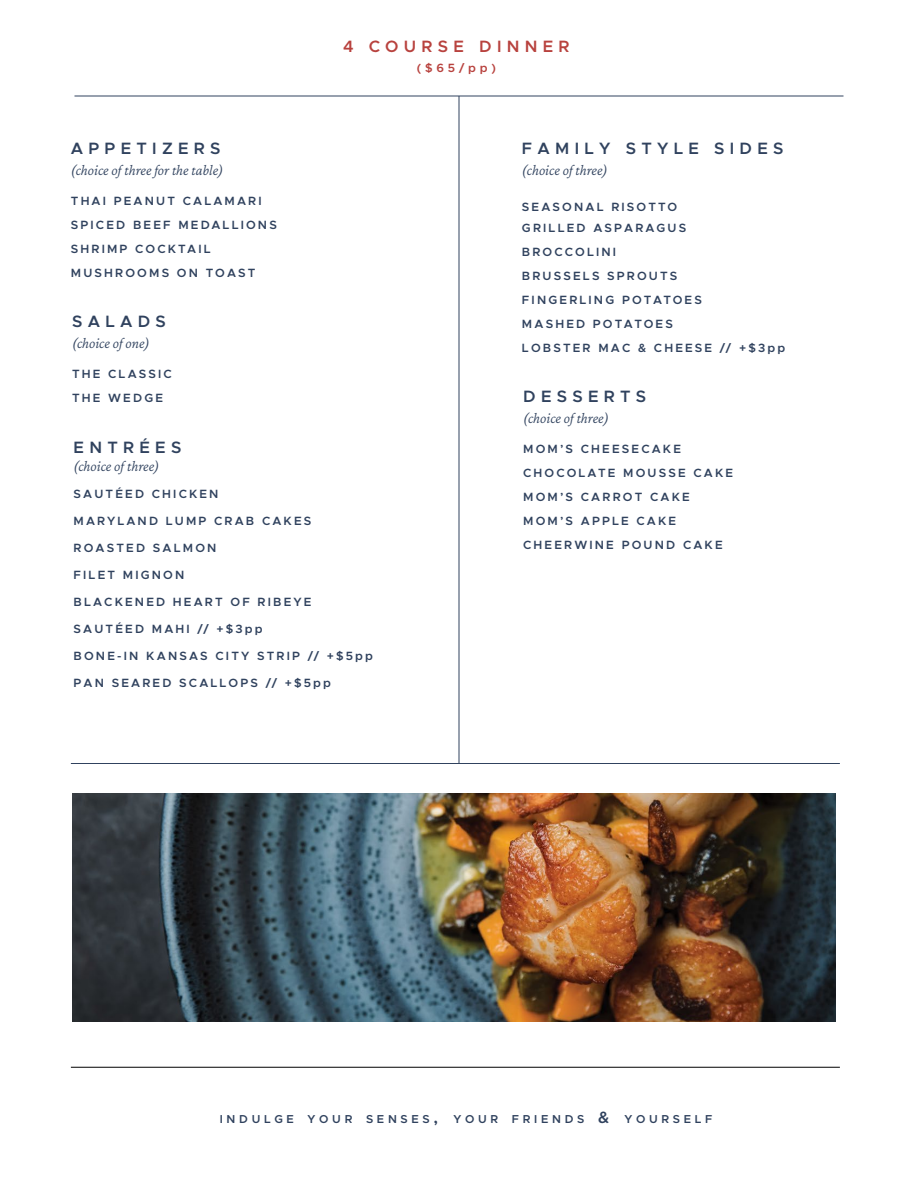
<style>
.page{position:relative;width:918px;height:1188px;background:#fff}
.page>*{position:absolute;margin:0;border:0;box-sizing:border-box;transform-origin:0 0}
.t1{font:600 16.5px "Metropolis";letter-spacing:.32em;color:#30425e}
.t2{font:600 16.5px "Metropolis";letter-spacing:.32em;color:#b8423e}
.t3{font:italic 200 15px "Crimson Pro";color:#30425e}
.t4{font:600 12px/24px "Metropolis";letter-spacing:.18em;color:#30425e}
.t5{font:600 12px "Metropolis";color:#b8423e}
.t6{font:600 11.55px "Metropolis";letter-spacing:.32em;color:#30425e}
.s1{font-size:16.5px}
</style>
<div class="page">
<hr style="left:74px;top:96px;width:769px;height:1px;background:#30425e">
<hr style="left:459px;top:96px;width:1px;height:668px;background:#30425e">
<hr style="left:71px;top:1067px;width:769px;height:1px;background:#000">
<hr style="left:71px;top:763px;width:769px;height:1px;background:#30425e">
<img style="left:72px;top:794px;width:764px;height:228px">
<h1 class="t2" style="left:343px;top:35px;width:228px">4 COURSE DINNER</h1>
<p class="t5" style="left:417px;top:60px;width:81px">($65/pp)</p>
<h1 class="t1" style="left:71px;top:138px;width:151px">APPETIZERS</h1>
<p class="t3" style="left:71px;top:160px;width:154px">(choice of three for the table)</p>
<p class="t4" style="left:71px;top:189px;width:208px">THAI PEANUT CALAMARI<br>SPICED BEEF MEDALLIONS<br>SHRIMP COCKTAIL<br>MUSHROOMS ON TOAST</p>
<h1 class="t1" style="left:72px;top:311px;width:95px">SALADS</h1>
<p class="t3" style="left:72px;top:333px;width:79px">(choice of one)</p>
<p class="t4" style="left:72px;top:362px;width:101px">THE CLASSIC<br>THE WEDGE</p>
<h1 class="t1" style="left:74px;top:437px;width:109px">ENTRÉES</h1>
<p class="t3" style="left:74px;top:456px;width:87px">(choice of three)</p>
<p class="t4" style="left:74px;top:482px;width:147px">SAUTÉED CHICKEN</p>
<p class="t4" style="left:74px;top:509px;width:239px">MARYLAND LUMP CRAB CAKES</p>
<p class="t4" style="left:74px;top:536px;width:144px">ROASTED SALMON</p>
<p class="t4" style="left:74px;top:563px;width:112px">FILET MIGNON</p>
<p class="t4" style="left:74px;top:590px;width:239px">BLACKENED HEART OF RIBEYE</p>
<p class="t4" style="left:74px;top:617px;width:191px">SAUTÉED MAHI // +$3pp</p>
<p class="t4" style="left:74px;top:644px;width:301px">BONE-IN KANSAS CITY STRIP // +$5pp</p>
<p class="t4" style="left:74px;top:671px;width:259px">PAN SEARED SCALLOPS // +$5pp</p>
<h1 class="t1" style="left:522px;top:138px;width:263px">FAMILY STYLE SIDES</h1>
<p class="t3" style="left:522px;top:160px;width:87px">(choice of three)</p>
<p class="t4" style="left:522px;top:196px;width:166px;line-height:21px">SEASONAL RISOTTO<br>GRILLED ASPARAGUS</p>
<p class="t4" style="left:522px;top:240px;width:265px">BROCCOLINI<br>BRUSSELS SPROUTS<br>FINGERLING POTATOES<br>MASHED POTATOES<br>LOBSTER MAC &amp; CHEESE // +$3pp</p>
<h1 class="t1" style="left:523px;top:386px;width:125px">DESSERTS</h1>
<p class="t3" style="left:523px;top:408px;width:87px">(choice of three)</p>
<p class="t4" style="left:523px;top:437px;width:211px">MOM’S CHEESECAKE<br>CHOCOLATE MOUSSE CAKE<br>MOM’S CARROT CAKE<br>MOM’S APPLE CAKE<br>CHEERWINE POUND CAKE</p>
<p class="t6" style="left:220px;top:1112px;width:494px">INDULGE YOUR SENSES<span class="s1">,</span> YOUR FRIENDS <span class="s1">&amp;</span> YOURSELF</p>
</div>
